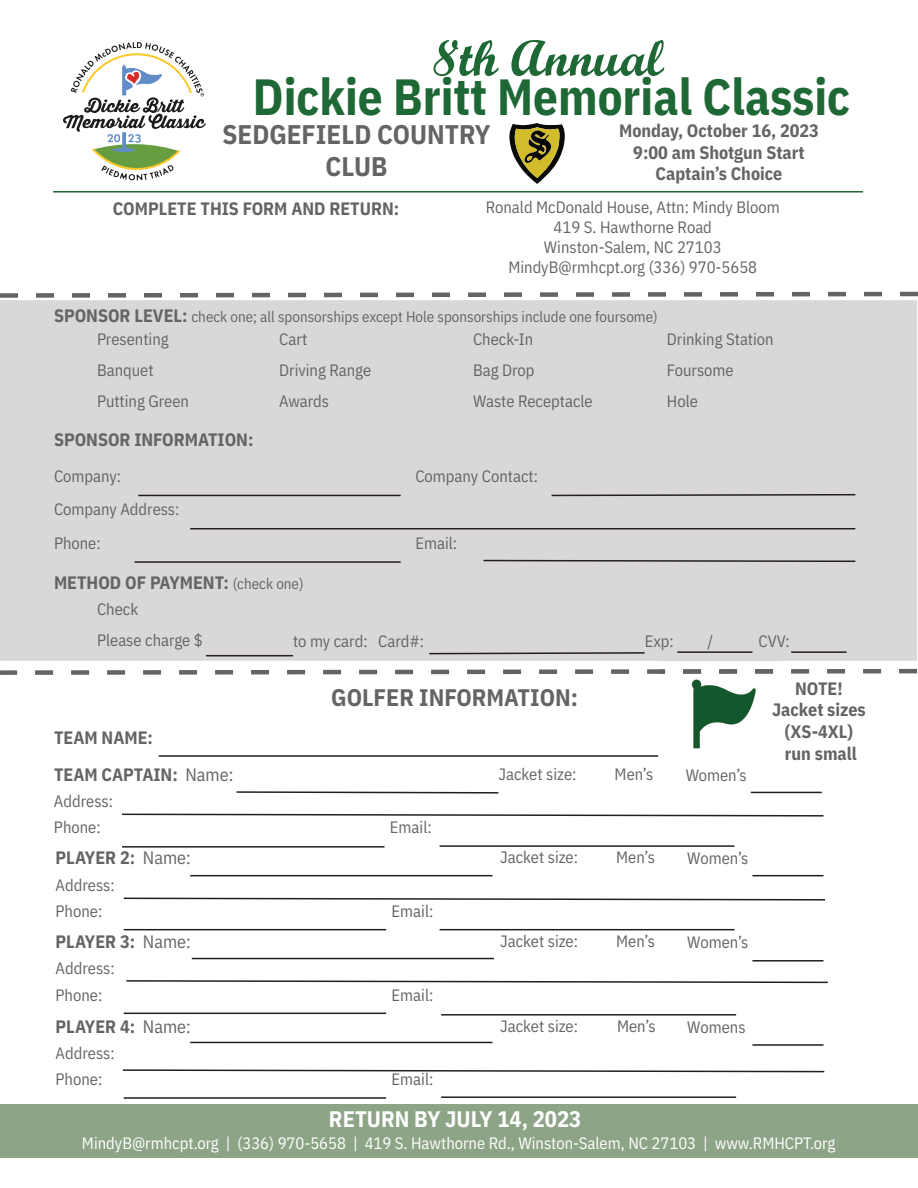
<style>
.page{position:relative;width:918px;height:1188px;background:#fff}
.page>*{position:absolute;margin:0;border:0;box-sizing:border-box;transform-origin:0 0}
.t1{font:700 51px "IBM Plex Sans Cond";color:#1e6835;scale:.96 1}
.t2{font:51px "Script MT Bold";color:#1e6835}
.t3{font:700 27px/32.4px "IBM Plex Sans Cond";color:#636466;text-align:center}
.t4{font:700 24px "IBM Plex Sans Cond";color:#636466}
.t5{font:700 22.5px "IBM Plex Sans Cond";color:#fff}
.t6{font:700 18px/21.6px "IBM Plex Sans Cond";color:#636466;text-align:center}
.t7{font:16.5px/31.2px "IBM Plex Sans Cond";color:#636466}
.t8{font:16.5px "IBM Plex Sans Cond";color:#fff}
.t9{font:15px "IBM Plex Sans Cond";color:#636466}
.t10{font:700 11.7px "Raleway";color:#628cc8}
.s1{font-weight:700;font-size:18px}
.s2{font-weight:400;font-size:15px}
.s3{font-weight:400}
</style>
<div class="page">
<svg style="left:509px;top:123px;width:56px;height:60px"></svg>
<hr style="left:53px;top:191px;width:810px;height:2px;background:#1e6835">
<svg style="left:63px;top:42px;width:143px;height:138px"></svg>
<div style="left:0;top:300px;width:917px;height:361px;background:#d9d7d8"></div>
<svg style="left:0;top:291px;width:918px;height:7px"></svg>
<svg style="left:0;top:669px;width:917px;height:6px"></svg>
<div style="left:0;top:1104px;width:918px;height:54px;background:#8da486"></div>
<img style="left:658px;top:660px;width:124px;height:88px">
<img style="left:658px;top:669px;width:115px;height:5px">
<hr style="left:138px;top:495px;width:263px;height:1px;background:#231f20">
<svg style="left:550px;top:493px;width:307px;height:4px"></svg>
<hr style="left:190px;top:528px;width:665px;height:1px;background:#231f20">
<hr style="left:135px;top:561px;width:266px;height:2px;background:#231f20">
<svg style="left:482px;top:559px;width:375px;height:4px"></svg>
<hr style="left:206px;top:655px;width:87px;height:1px;background:#231f20">
<svg style="left:428px;top:651px;width:218px;height:4px"></svg>
<hr style="left:677px;top:651px;width:75px;height:2px;background:#231f20">
<hr style="left:791px;top:651px;width:56px;height:2px;background:#231f20">
<hr style="left:159px;top:755px;width:499px;height:2px;background:#231f20">
<svg style="left:236px;top:791px;width:263px;height:3px"></svg>
<hr style="left:751px;top:792px;width:71px;height:1px;background:#231f20">
<svg style="left:122px;top:813px;width:702px;height:4px"></svg>
<hr style="left:122px;top:846px;width:263px;height:2px;background:#231f20">
<hr style="left:440px;top:845px;width:295px;height:2px;background:#231f20">
<hr style="left:190px;top:875px;width:302px;height:1px;background:#231f20">
<hr style="left:752px;top:875px;width:72px;height:1px;background:#231f20">
<svg style="left:123px;top:897px;width:703px;height:4px"></svg>
<svg style="left:126px;top:980px;width:702px;height:4px"></svg>
<svg style="left:122px;top:1069px;width:703px;height:4px"></svg>
<hr style="left:124px;top:929px;width:262px;height:1px;background:#231f20">
<hr style="left:124px;top:1013px;width:262px;height:1px;background:#231f20">
<hr style="left:124px;top:1097px;width:262px;height:2px;background:#231f20">
<hr style="left:440px;top:929px;width:295px;height:1px;background:#231f20">
<hr style="left:441px;top:1014px;width:295px;height:2px;background:#231f20">
<hr style="left:441px;top:1096px;width:295px;height:2px;background:#231f20">
<hr style="left:752px;top:960px;width:72px;height:2px;background:#231f20">
<hr style="left:752px;top:1044px;width:72px;height:2px;background:#231f20">
<hr style="left:192px;top:958px;width:302px;height:1px;background:#231f20">
<hr style="left:190px;top:1042px;width:302px;height:1px;background:#231f20">
<p class="t10" style="left:135px;top:130px;width:8px">3</p>
<h1 class="t2" style="left:432px;top:27px;width:233px">8th Annual</h1>
<h1 class="t1" style="left:253px;top:57px;width:624px">Dickie Britt Memorial Classic</h1>
<h2 class="t3" style="left:223px;top:116px;width:269px">SEDGEFIELD COUNTRY<br>CLUB</h2>
<p class="t6" style="left:619px;top:118px;width:201px">Monday, October 16, 2023<br>9:00 am Shotgun Start<br>Captain’s Choice</p>
<p class="t6" style="left:113px;top:196px;width:288px">COMPLETE THIS FORM AND RETURN:</p>
<p class="t7" style="left:486px;top:196px;width:296px;line-height:19.8px;text-align:center">Ronald McDonald House, Attn: Mindy Bloom<br>419 S. Hawthorne Road<br>Winston-Salem, NC 27103<br>MindyB@rmhcpt.org (336) 970-5658</p>
<p class="t9" style="left:54px;top:305px;width:605px"><span class="s1">SPONSOR LEVEL:</span> check one; all sponsorships except Hole sponsorships include one foursome)</p>
<p class="t7" style="left:97px;top:322px;width:94px">Presenting<br>Banquet<br>Putting Green</p>
<p class="t7" style="left:279px;top:322px;width:93px">Cart<br>Driving Range<br>Awards</p>
<p class="t7" style="left:473px;top:322px;width:121px">Check-In<br>Bag Drop<br>Waste Receptacle</p>
<p class="t7" style="left:667px;top:322px;width:108px">Drinking Station<br>Foursome<br>Hole</p>
<p class="t6" style="left:54px;top:427px;width:201px">SPONSOR INFORMATION:</p>
<p class="t7" style="left:54px;top:459px;width:69px">Company:</p>
<p class="t7" style="left:415px;top:459px;width:124px">Company Contact:</p>
<p class="t7" style="left:54px;top:491px;width:127px;line-height:33.3px">Company Address:<br>Phone:</p>
<p class="t7" style="left:415px;top:526px;width:43px">Email:</p>
<p class="t6" style="left:54px;top:571px;width:251px">METHOD OF PAYMENT: <span class="s2">(check one)</span></p>
<p class="t7" style="left:97px;top:593px;width:107px;line-height:30.6px">Check<br>Please charge $</p>
<p class="t7" style="left:293px;top:624px;width:133px">to my card: Card#:</p>
<p class="t7" style="left:645px;top:624px;width:31px">Exp:</p>
<p class="t7" style="left:708px;top:624px;width:7px">/</p>
<p class="t7" style="left:759px;top:624px;width:33px">CVV:</p>
<h3 class="t4" style="left:331px;top:678px;width:248px">GOLFER INFORMATION:</h3>
<p class="t6" style="left:772px;top:676px;width:95px">NOTE!<br>Jacket sizes (XS-4XL) run small</p>
<p class="t6" style="left:54px;top:717px;width:181px;line-height:37px;text-align:left">TEAM NAME:<br>TEAM CAPTAIN: <span class="s3">Name:</span></p>
<p class="t7" style="left:498px;top:757px;width:79px">Jacket size:</p>
<p class="t7" style="left:615px;top:757px;width:40px">Men’s</p>
<p class="t7" style="left:686px;top:758px;width:63px">Women’s</p>
<p class="t7" style="left:54px;top:787px;width:61px;line-height:26.4px">Address:<br>Phone:</p>
<p class="t7" style="left:390px;top:810px;width:43px">Email:</p>
<p class="t6" style="left:56px;top:846px;width:137px">PLAYER 2: <span class="s3">Name:</span></p>
<p class="t7" style="left:500px;top:840px;width:79px">Jacket size:</p>
<p class="t7" style="left:616px;top:840px;width:40px">Men’s</p>
<p class="t7" style="left:687px;top:841px;width:63px">Women’s</p>
<p class="t7" style="left:56px;top:870px;width:61px;line-height:26.4px">Address:<br>Phone:</p>
<p class="t7" style="left:392px;top:894px;width:43px">Email:</p>
<p class="t6" style="left:56px;top:929px;width:137px">PLAYER 3: <span class="s3">Name:</span></p>
<p class="t7" style="left:500px;top:924px;width:79px">Jacket size:</p>
<p class="t7" style="left:616px;top:924px;width:40px">Men’s</p>
<p class="t7" style="left:687px;top:925px;width:63px">Women’s</p>
<p class="t7" style="left:56px;top:954px;width:61px;line-height:26.4px">Address:<br>Phone:</p>
<p class="t7" style="left:392px;top:978px;width:43px">Email:</p>
<p class="t6" style="left:56px;top:1014px;width:137px">PLAYER 4: <span class="s3">Name:</span></p>
<p class="t7" style="left:500px;top:1009px;width:79px">Jacket size:</p>
<p class="t7" style="left:617px;top:1009px;width:40px">Men’s</p>
<p class="t7" style="left:687px;top:1010px;width:60px">Womens</p>
<p class="t7" style="left:56px;top:1038px;width:61px;line-height:26.4px">Address:<br>Phone:</p>
<p class="t7" style="left:392px;top:1062px;width:43px">Email:</p>
<h3 class="t5" style="left:329px;top:1102px;width:254px">RETURN BY JULY 14, 2023</h3>
<p class="t8" style="left:82px;top:1131px;width:755px">MindyB@rmhcpt.org | (336) 970-5658 | 419 S. Hawthorne Rd., Winston-Salem, NC 27103 | www.RMHCPT.org</p>
</div>
